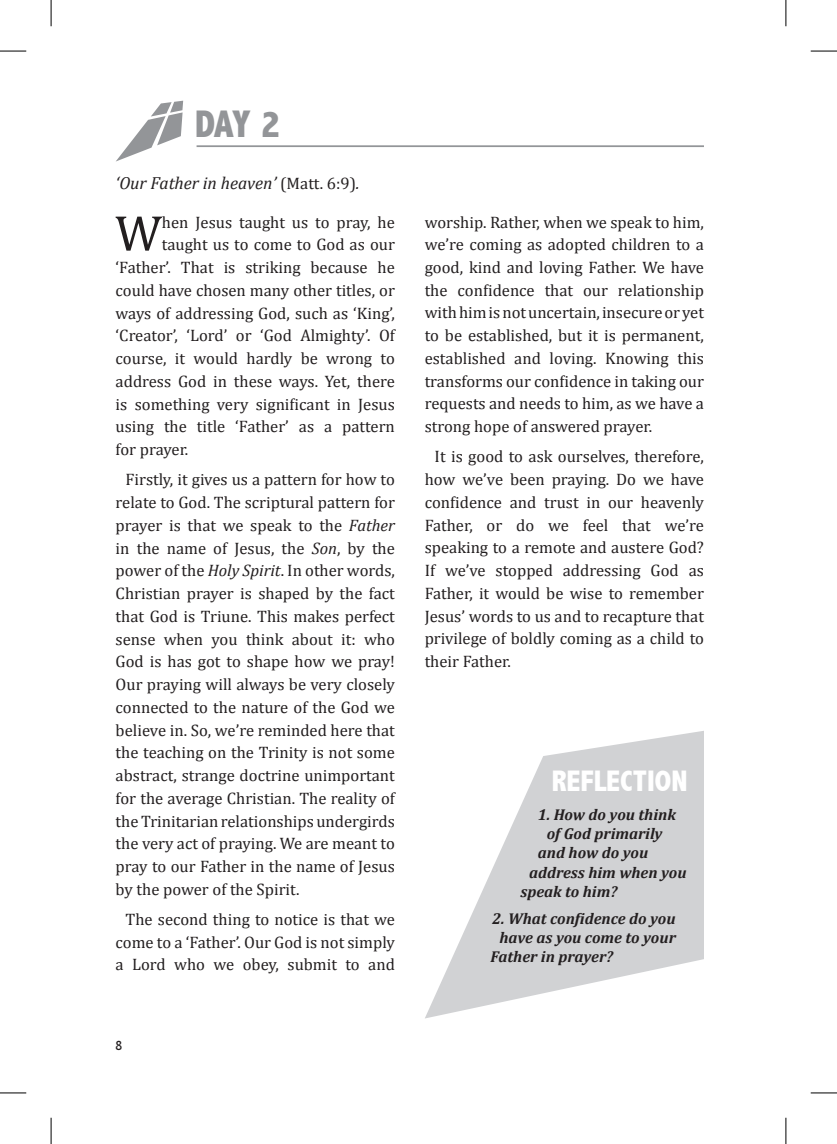
<style>
.page{position:relative;width:837px;height:1144px;background:#fff}
.page>*{position:absolute;margin:0;border:0;box-sizing:border-box;transform-origin:0 0}
.t1{font:50.75px "Cambria";color:#231f20}
.t2{font:800 condensed 38.5px "Abadi";color:#939598}
.t3{font:800 condensed 29.75px "Abadi";color:#fff}
.t4{font:italic 17.5px "Cambria";color:#231f20}
.t5{font:16.62px/22.8px "Cambria";color:#231f20;text-align:justify}
.t6{font:italic 700 15.75px "Cambria";color:#231f20}
.t7{font:condensed 14px "Abadi MT Std";color:#231f20}
.s1{font-style:normal;font-size:16.62px}
.s2{font-style:italic}
</style>
<div class="page">
<svg style="left:116px;top:101px;width:67px;height:61px"></svg>
<hr style="left:196px;top:145px;width:507px;height:2px;background:#939598">
<svg style="left:425px;top:731px;width:278px;height:287px;fill:#d1d2d4"></svg>
<svg style="left:0;top:51px;width:26px;height:1px"></svg>
<svg style="left:810px;top:51px;width:26px;height:1px"></svg>
<svg style="left:0;top:1092px;width:26px;height:1px"></svg>
<svg style="left:810px;top:1092px;width:26px;height:1px"></svg>
<svg style="left:51px;top:0;width:1px;height:26px"></svg>
<svg style="left:51px;top:1118px;width:1px;height:26px"></svg>
<svg style="left:785px;top:0;width:1px;height:26px"></svg>
<svg style="left:785px;top:1118px;width:1px;height:26px"></svg>
<h2 class="t2" style="left:195px;top:104px;width:87px">DAY 2</h2>
<p class="t4" style="left:116px;top:172px;width:245px">‘Our Father in heaven’ <span class="s1">(Matt. 6:9)</span>.</p>
<h1 class="t1" style="left:115px;top:202px;width:48px">W</h1>
<p class="t5" style="left:162px;top:210px;width:234px">hen Jesus taught us to pray, he</p>
<p class="t5" style="left:162px;top:233px;width:234px">taught us to come to God as our</p>
<p class="t5" style="left:116px;top:256px;width:281px">‘Father’. That is striking because he</p>
<p class="t5" style="left:116px;top:278px;width:281px">could have chosen many other titles, or</p>
<p class="t5" style="left:116px;top:301px;width:281px">ways of addressing God, such as ‘King’,</p>
<p class="t5" style="left:116px;top:324px;width:281px">‘Creator’, ‘Lord’ or ‘God Almighty’. Of</p>
<p class="t5" style="left:116px;top:347px;width:281px">course, it would hardly be wrong to</p>
<p class="t5" style="left:116px;top:369px;width:281px">address God in these ways. Yet, there</p>
<p class="t5" style="left:116px;top:392px;width:281px">is something very significant in Jesus</p>
<p class="t5" style="left:116px;top:415px;width:281px">using the title ‘Father’ as a pattern</p>
<p class="t5" style="left:116px;top:438px;width:74px">for prayer.</p>
<p class="t5" style="left:116px;top:468px;width:281px;text-indent:10px">Firstly, it gives us a pattern for how to relate to God. The scriptural pattern for prayer is that we speak to the <span class="s2">Father </span>in the name of Jesus, the <span class="s2">Son</span>, by the power of the <span class="s2">Holy Spirit</span>. In other words, Christian prayer is shaped by the fact that God is Triune. This makes perfect sense when you think about it: who God is has got to shape how we pray!<br>Our praying will always be very closely connected to the nature of the God we believe in. So, we’re reminded here that the teaching on the Trinity is not some abstract, strange doctrine unimportant for the average Christian. The reality of the Trinitarian relationships undergirds the very act of praying. We are meant to pray to our Father in the name of Jesus by the power of the Spirit.</p>
<p class="t5" style="left:116px;top:907px;width:281px;text-align:center">The second thing to notice is that we come to a ‘Father’. Our God is not simply a Lord who we obey, submit to and</p>
<p class="t7" style="left:116px;top:1037px;width:8px">8</p>
<p class="t5" style="left:424px;top:210px;width:281px">worship. Rather, when we speak to him, we’re coming as adopted children to a good, kind and loving Father. We have the confidence that our relationship with him is not uncertain, insecure or yet to be established, but it is permanent, established and loving. Knowing this transforms our confidence in taking our requests and needs to him, as we have a strong hope of answered prayer.</p>
<p class="t5" style="left:424px;top:445px;width:281px;text-indent:10px">It is good to ask ourselves, therefore, how we’ve been praying. Do we have confidence and trust in our heavenly Father, or do we feel that we’re speaking to a remote and austere God?<br>If we’ve stopped addressing God as Father, it would be wise to remember Jesus’ words to us and to recapture that privilege of boldly coming as a child to their Father.</p>
<h3 class="t3" style="left:551px;top:765px;width:137px">REFLECTION</h3>
<p class="t6" style="left:537px;top:805px;width:140px">1. How do you think</p>
<p class="t6" style="left:546px;top:824px;width:117px">of God primarily</p>
<p class="t6" style="left:538px;top:843px;width:112px">and how do you</p>
<p class="t6" style="left:529px;top:863px;width:159px">address him when you</p>
<p class="t6" style="left:520px;top:882px;width:98px">speak to him?</p>
<p class="t6" style="left:492px;top:909px;width:185px">2. What confidence do you</p>
<p class="t6" style="left:499px;top:928px;width:178px">have as you come to your</p>
<p class="t6" style="left:490px;top:947px;width:124px">Father in prayer?</p>
</div>
